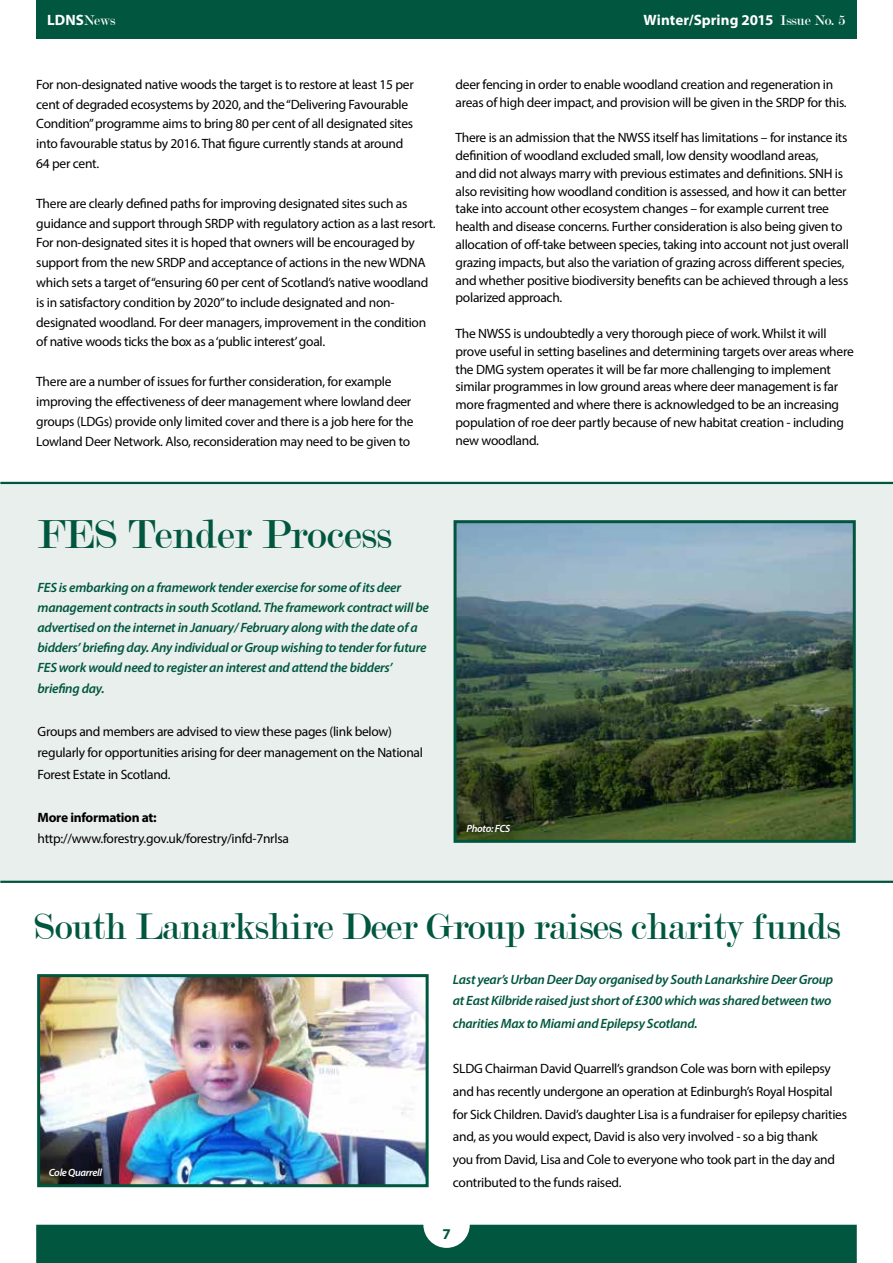
<style>
.page{position:relative;width:893px;height:1263px;background:#fff}
.page>*{position:absolute;margin:0;border:0;box-sizing:border-box;transform-origin:0 0}
.t1{font:43.5px "Modern";color:#00563e}
.t2{font:39.75px "Modern";letter-spacing:-.01em;color:#00563e}
.t3{font:700 15px "Myriad Pro";color:#fff}
.t4{font:15px "Modern";color:#fff}
.t5{font:700 15px "Myriad Pro";color:#00563e}
.t6{font:13.5px/17.9px "Myriad Pro";letter-spacing:-.02em;color:#000}
.t7{font:italic 600 13.5px/20px "Myriad Pro";letter-spacing:-.02em;color:#00563e}
.t8{font:700 13.5px "Myriad Pro";letter-spacing:-.02em;color:#000}
.t9{font:italic 600 10.5px "Myriad Pro";letter-spacing:-.03em;color:#fff}
.s1{font-family:"Modern";font-weight:400}
</style>
<div class="page">
<div style="left:0;top:484px;width:893px;height:399px;background:#e9efec"></div>
<div style="left:36px;top:1225px;width:821px;height:38px;background:#00563e"></div>
<div style="left:36px;top:0;width:821px;height:38px;background:#00563e"></div>
<img style="left:41px;top:978px;width:384px;height:205px">
<div style="left:37px;top:974px;width:392px;height:213px;border:3px solid #00563e"></div>
<hr style="left:0;top:881px;width:893px;height:2px;background:#00563e">
<hr style="left:0;top:482px;width:893px;height:2px;background:#00563e">
<img style="left:458px;top:524px;width:394px;height:315px">
<div style="left:454px;top:520px;width:402px;height:323px;border:3px solid #00563e"></div>
<div style="left:461px;top:819px;width:61px;height:24px;background:#000;opacity:.75"></div>
<div style="left:43px;top:1163px;width:71px;height:26px;background:#000;opacity:.75"></div>
<p class="t3" style="left:47px;top:10px;width:69px">LDNS<span class="s1">News</span></p>
<p class="t3" style="left:643px;top:10px;width:203px">Winter/Spring 2015 <span class="s1">Issue No. 5</span></p>
<p class="t4" style="left:839px;top:13px;width:8px">3</p>
<p class="t6" style="left:36px;top:74px;width:379px;line-height:19.8px">For non-designated native woods the target is to restore at least 15 per cent of degraded ecosystems by 2020, and the “Delivering Favourable Condition” programme aims to bring 80 per cent of all designated sites into favourable status by 2016. That figure currently stands at around 64 per cent.</p>
<p class="t6" style="left:36px;top:193px;width:401px;line-height:19.8px">There are clearly defined paths for improving designated sites such as guidance and support through SRDP with regulatory action as a last resort.<br>For non-designated sites it is hoped that owners will be encouraged by support from the new SRDP and acceptance of actions in the new WDNA which sets a target of “ensuring 60 per cent of Scotland’s native woodland is in satisfactory condition by 2020” to include designated and non&shy;designated woodland. For deer managers, improvement in the condition of native woods ticks the box as a ‘public interest’ goal.</p>
<p class="t6" style="left:36px;top:371px;width:379px;line-height:19.8px">There are a number of issues for further consideration, for example improving the effectiveness of deer management where lowland deer groups (LDGs) provide only limited cover and there is a job here for the Lowland Deer Network. Also, reconsideration may need to be given to</p>
<p class="t6" style="left:456px;top:75px;width:393px">deer fencing in order to enable woodland creation and regeneration in areas of high deer impact, and provision will be given in the SRDP for this.</p>
<p class="t6" style="left:456px;top:129px;width:395px">There is an admission that the NWSS itself has limitations – for instance its definition of woodland excluded small, low density woodland areas,<br>and did not always marry with previous estimates and definitions. SNH is also revisiting how woodland condition is assessed, and how it can better take into account other ecosystem changes – for example current tree health and disease concerns. Further consideration is also being given to allocation of off-take between species, taking into account not just overall grazing impacts, but also the variation of grazing across different species, and whether positive biodiversity benefits can be achieved through a less polarized approach.</p>
<p class="t6" style="left:456px;top:324px;width:400px">The NWSS is undoubtedly a very thorough piece of work. Whilst it will prove useful in setting baselines and determining targets over areas where the DMG system operates it will be far more challenging to implement similar programmes in low ground areas where deer management is far more fragmented and where there is acknowledged to be an increasing population of roe deer partly because of new habitat creation - including new woodland.</p>
<h1 class="t1" style="left:37px;top:512px;width:356px">FES Tender Process</h1>
<p class="t7" style="left:38px;top:577px;width:393px">FES is embarking on a framework tender exercise for some of its deer management contracts in south Scotland. The framework contract will be advertised on the internet in January/ February along with the date of a bidders’ briefing day. Any individual or Group wishing to tender for future FES work would need to register an interest and attend the bidders’</p>
<p class="t7" style="left:38px;top:678px;width:68px">briefing day.</p>
<p class="t6" style="left:38px;top:720px;width:387px;line-height:21.5px">Groups and members are advised to view these pages (link below) regularly for opportunities arising for deer management on the National<br>Forest Estate in Scotland.</p>
<p class="t8" style="left:38px;top:808px;width:121px">More information at:</p>
<p class="t6" style="left:38px;top:829px;width:253px">http://www.forestry.gov.uk/forestry/infd-7nrlsa</p>
<p class="t9" style="left:466px;top:821px;width:45px">Photo: FCS</p>
<h2 class="t2" style="left:34px;top:907px;width:808px">South Lanarkshire Deer Group raises charity funds</h2>
<p class="t9" style="left:49px;top:1165px;width:55px">Cole Quarrell</p>
<p class="t7" style="left:453px;top:968px;width:382px;line-height:21.3px">Last year’s Urban Deer Day organised by South Lanarkshire Deer Group at East Kilbride raised just short of £300 which was shared between two</p>
<p class="t7" style="left:453px;top:1013px;width:246px">charities Max to Miami and Epilepsy Scotland.</p>
<p class="t6" style="left:453px;top:1057px;width:396px;line-height:22.8px">SLDG Chairman David Quarrell’s grandson Cole was born with epilepsy and has recently undergone an operation at Edinburgh’s Royal Hospital for Sick Children. David’s daughter Lisa is a fundraiser for epilepsy charities and, as you would expect, David is also very involved - so a big thank<br>you from David, Lisa and Cole to everyone who took part in the day and contributed to the funds raised.</p>
<p class="t5" style="left:442px;top:1224px;width:10px">7</p>
</div>
